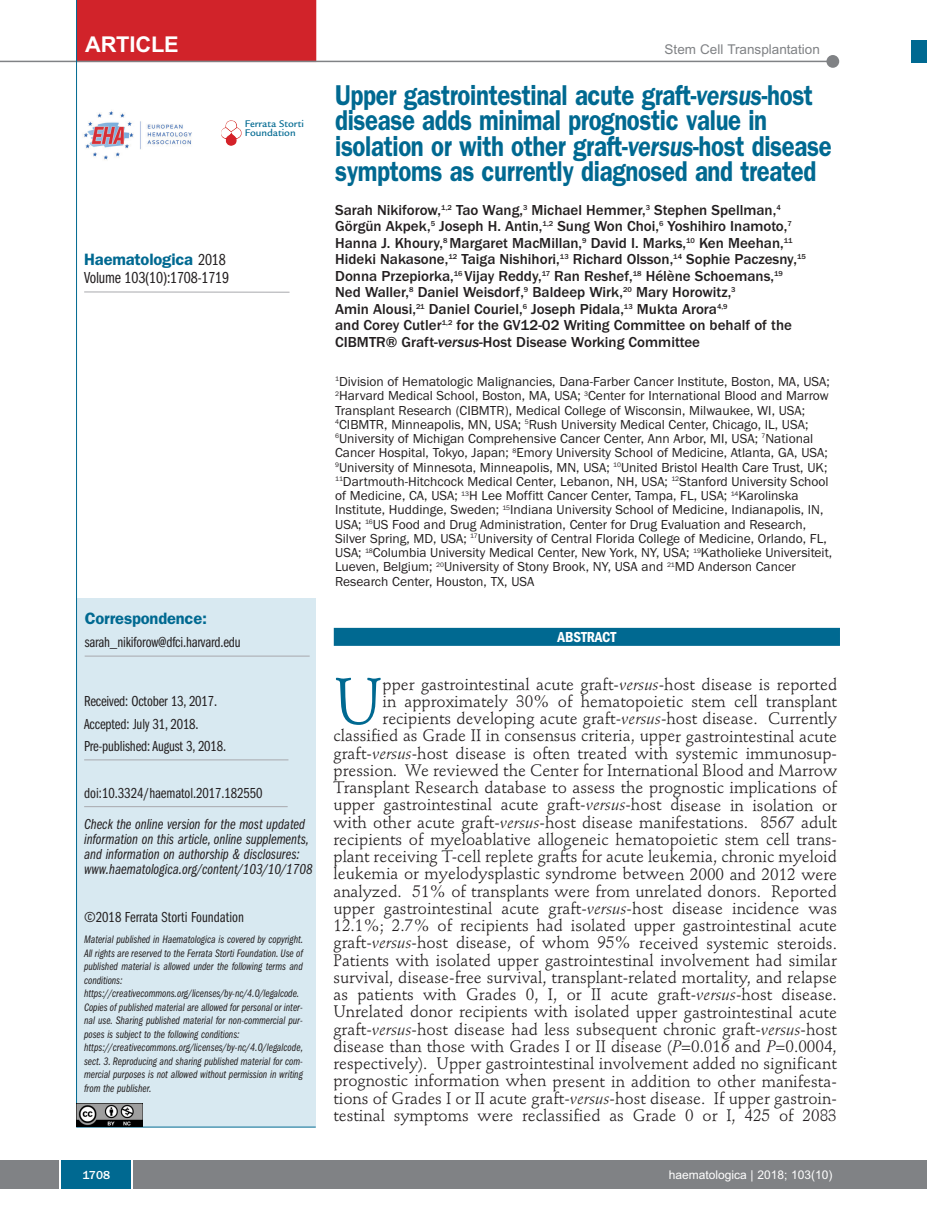
<style>
.page{position:relative;width:927px;height:1225px;background:#fff}
.page>*{position:absolute;margin:0;border:0;box-sizing:border-box;transform-origin:0 0}
.t1{font:64.65px "Stempel Schneidler";color:#006991}
.t2{font:600 28.8px/25.5px "Franklin Gothic";letter-spacing:-.015em;color:#006991;scale:.83 1}
.t3{font:700 21.75px "Arial";letter-spacing:-.01em;color:#fff}
.t4{font:16.5px/17.2px "Stempel Schneidler";color:#231f20;text-align:right}
.t5{font:600 16.5px "Franklin Gothic";letter-spacing:-.01em;color:#006991}
.t6{font:16.5px "Franklin Gothic Book Cmpr";letter-spacing:-.01em;color:#231f20}
.t7{font:500 15px/16.5px "Franklin Gothic";color:#231f20}
.t8{font:15px/22.5px "Franklin Gothic Book Cmpr";letter-spacing:-.01em;color:#231f20}
.t9{font:15px/15px "Franklin Gothic Book Cmpr Ital";color:#231f20}
.t10{font:600 condensed 15px "Franklin Gothic";letter-spacing:-.005em;color:#fff}
.t11{font:13.5px/14.2px "Franklin Gothic";color:#231f20}
.t12{font:13.5px "Arial";color:#808285}
.t13{font:12px "Arial";color:#fff}
.t14{font:500 12px "Franklin Gothic";color:#fff}
.t15{font:11.25px/13.5px "Franklin Gothic Book Cmpr Ital";color:#231f20}
.t16{font:500 10.5px/9px "Legacy Sans";color:#006991}
.s1{font-family:"Franklin Gothic Book Cmpr";font-weight:400;color:#231f20}
.s2{font-style:italic}
</style>
<div class="page">
<div style="left:911px;top:40px;width:16px;height:22px;background:#006991"></div>
<div style="left:910px;top:1160px;width:17px;height:28px;background:#808285"></div>
<div style="left:0;top:1160px;width:910px;height:28px;background:#808285"></div>
<div style="left:61px;top:1160px;width:71px;height:28px;background:#006991"></div>
<svg style="left:60px;top:1160px;width:1px;height:28px"></svg>
<svg style="left:132px;top:1160px;width:1px;height:28px"></svg>
<div style="left:77px;top:598px;width:239px;height:529px;background:#d8e9f1"></div>
<hr style="left:84px;top:759px;width:204px;height:1px;background:#a8a9ad">
<hr style="left:85px;top:656px;width:225px;height:1px;background:#a8a9ad">
<hr style="left:76px;top:1126px;width:240px;height:1px;background:#006991">
<img style="left:221px;top:120px;width:20px;height:26px">
<img style="left:83px;top:111px;width:109px;height:49px">
<hr style="left:84px;top:292px;width:206px;height:1px;background:#a8a9ad">
<div style="left:77px;top:0;width:239px;height:62px;background:#d1232a"></div>
<hr style="left:0;top:61px;width:830px;height:1px;background:#808285">
<div style="left:826px;top:55px;width:13px;height:13px;background:#808285;border-radius:50%"></div>
<hr style="left:84px;top:806px;width:204px;height:1px;background:#a8a9ad">
<hr style="left:76px;top:0;width:1px;height:1126px;background:#006991">
<img style="left:77px;top:1103px;width:65px;height:23px">
<div style="left:334px;top:628px;width:506px;height:18px;background:#006991"></div>
<h3 class="t3" style="left:85px;top:32px;width:95px">ARTICLE</h3>
<p class="t12" style="left:665px;top:42px;width:157px">Stem Cell Transplantation</p>
<p class="t16" style="left:245px;top:120px;width:61px">Ferrata Storti<br>Foundation</p>
<p class="t5" style="left:84px;top:254px;width:143px">Haematologica <span class="s1">2018</span></p>
<p class="t6" style="left:84px;top:272px;width:146px">Volume 103(10):1708-1719</p>
<p class="t5" style="left:85px;top:612px;width:124px">Correspondence:</p>
<p class="t8" style="left:85px;top:632px;width:158px">sarah_nikiforow@dfci.harvard.edu</p>
<p class="t8" style="left:84px;top:691px;width:143px">Received: October 13, 2017.<br>Accepted: July 31, 2018.<br>Pre-published: August 3, 2018.</p>
<p class="t8" style="left:84px;top:783px;width:180px">doi:10.3324/haematol.2017.182550</p>
<p class="t9" style="left:84px;top:817px;width:230px">Check the online version for the most updated information on this article, online supplements, and information on authorship &amp; disclosures: www.haematologica.org/content/103/10/1708</p>
<p class="t8" style="left:84px;top:907px;width:161px">©2018 Ferrata Storti Foundation</p>
<p class="t15" style="left:84px;top:933px;width:221px">Material published in Haematologica is covered by copyright.<br>All rights are reserved to the Ferrata Storti Foundation. Use of published material is allowed under the following terms and conditions: https://creativecommons.org/licenses/by-nc/4.0/legalcode.<br>Copies of published material are allowed for personal or inter&shy;nal use. Sharing published material for non-commercial pur&shy;poses is subject to the following conditions: https://creativecommons.org/licenses/by-nc/4.0/legalcode, sect. 3. Reproducing and sharing published material for com&shy;mercial purposes is not allowed without permission in writing from the publisher.</p>
<h2 class="t2" style="left:335px;top:85px;width:600px">Upper gastrointestinal acute graft-<span class="s2">versus</span>-host disease adds minimal prognostic value in isolation or with other graft-<span class="s2">versus</span>-host disease symptoms as currently diagnosed and treated</h2>
<p class="t7" style="left:335px;top:201px;width:472px">Sarah Nikiforow,<sup>1,2</sup> Tao Wang,<sup>3</sup> Michael Hemmer,<sup>3</sup> Stephen Spellman,<sup>4<br></sup>Görgün Akpek,<sup>5</sup> Joseph H. Antin,<sup>1,2</sup> Sung Won Choi,<sup>6</sup> Yoshihiro Inamoto,<sup>7<br></sup>Hanna J. Khoury,<sup>8</sup> Margaret MacMillan,<sup>9</sup> David I. Marks,<sup>10</sup> Ken Meehan,<sup>11<br></sup>Hideki Nakasone,<sup>12</sup> Taiga Nishihori,<sup>13</sup> Richard Olsson,<sup>14</sup> Sophie Paczesny,<sup>15<br></sup>Donna Przepiorka,<sup>16</sup> Vijay Reddy,<sup>17</sup> Ran Reshef,<sup>18</sup> Hélène Schoemans,<sup>19<br></sup>Ned Waller,<sup>8</sup> Daniel Weisdorf,<sup>9</sup> Baldeep Wirk,<sup>20</sup> Mary Horowitz,<sup>3<br></sup>Amin Alousi,<sup>21</sup> Daniel Couriel,<sup>6</sup> Joseph Pidala,<sup>13</sup> Mukta Arora<sup>4,9<br></sup>and Corey Cutler<sup>1,2</sup> for the GV12-02 Writing Committee on behalf of the CIBMTR® Graft-<span class="s2">versus</span>-Host Disease Working Committee</p>
<p class="t11" style="left:335px;top:374px;width:499px"><sup>1</sup>Division of Hematologic Malignancies, Dana-Farber Cancer Institute, Boston, MA, USA; <sup>2</sup>Harvard Medical School, Boston, MA, USA; <sup>3</sup>Center for International Blood and Marrow Transplant Research (CIBMTR), Medical College of Wisconsin, Milwaukee, WI, USA; <sup>4</sup>CIBMTR, Minneapolis, MN, USA; <sup>5</sup>Rush University Medical Center, Chicago, IL, USA; <sup>6</sup>University of Michigan Comprehensive Cancer Center, Ann Arbor, MI, USA; <sup>7</sup>National Cancer Hospital, Tokyo, Japan; <sup>8</sup>Emory University School of Medicine, Atlanta, GA, USA; <sup>9</sup>University of Minnesota, Minneapolis, MN, USA; <sup>10</sup>United Bristol Health Care Trust, UK; <sup>11</sup>Dartmouth-Hitchcock Medical Center, Lebanon, NH, USA; <sup>12</sup>Stanford University School of Medicine, CA, USA; <sup>13</sup>H Lee Moffitt Cancer Center, Tampa, FL, USA; <sup>14</sup>Karolinska Institute, Huddinge, Sweden; <sup>15</sup>Indiana University School of Medicine, Indianapolis, IN, USA; <sup>16</sup>US Food and Drug Administration, Center for Drug Evaluation and Research, Silver Spring, MD, USA; <sup>17</sup>University of Central Florida College of Medicine, Orlando, FL, USA; <sup>18</sup>Columbia University Medical Center, New York, NY, USA; <sup>19</sup>Katholieke Universiteit, Lueven, Belgium; <sup>20</sup>University of Stony Brook, NY, USA and <sup>21</sup>MD Anderson Cancer Research Center, Houston, TX, USA</p>
<p class="t10" style="left:557px;top:631px;width:60px">ABSTRACT</p>
<p class="t4" style="left:333px;top:677px;width:505px">pper gastrointestinal acute graft-<span class="s2">versus</span>-host disease is reported<br>in approximately 30% of hematopoietic stem cell transplant recipients developing acute graft-<span class="s2">versus</span>-host disease. Currently classified as Grade II in consensus criteria, upper gastrointestinal acute graft-<span class="s2">versus</span>-host disease is often treated with systemic immunosup&shy;pression. We reviewed the Center for International Blood and Marrow Transplant Research database to assess the prognostic implications of upper gastrointestinal acute graft-<span class="s2">versus</span>-host disease in isolation or with other acute graft-<span class="s2">versus</span>-host disease manifestations. 8567 adult recipients of myeloablative allogeneic hematopoietic stem cell trans&shy;plant receiving T-cell replete grafts for acute leukemia, chronic myeloid leukemia or myelodysplastic syndrome between 2000 and 2012 were analyzed. 51% of transplants were from unrelated donors. Reported upper gastrointestinal acute graft-<span class="s2">versus</span>-host disease incidence was 12.1%; 2.7% of recipients had isolated upper gastrointestinal acute graft-<span class="s2">versus</span>-host disease, of whom 95% received systemic steroids.<br>Patients with isolated upper gastrointestinal involvement had similar survival, disease-free survival, transplant-related mortality, and relapse as patients with Grades 0, I, or II acute graft-<span class="s2">versus</span>-host disease.<br>Unrelated donor recipients with isolated upper gastrointestinal acute graft-<span class="s2">versus</span>-host disease had less subsequent chronic graft-<span class="s2">versus</span>-host disease than those with Grades I or II disease (<span class="s2">P</span>=0.016 and <span class="s2">P</span>=0.0004, respectively). Upper gastrointestinal involvement added no significant prognostic information when present in addition to other manifesta&shy;tions of Grades I or II acute graft-<span class="s2">versus</span>-host disease. If upper gastroin&shy;testinal symptoms were reclassified as Grade 0 or I, 425 of 2083</p>
<h1 class="t1" style="left:334px;top:675px;width:51px">U</h1>
<p class="t14" style="left:83px;top:1167px;width:29px">1708</p>
<p class="t13" style="left:669px;top:1167px;width:165px">haematologica | 2018; 103(10)</p>
</div>
